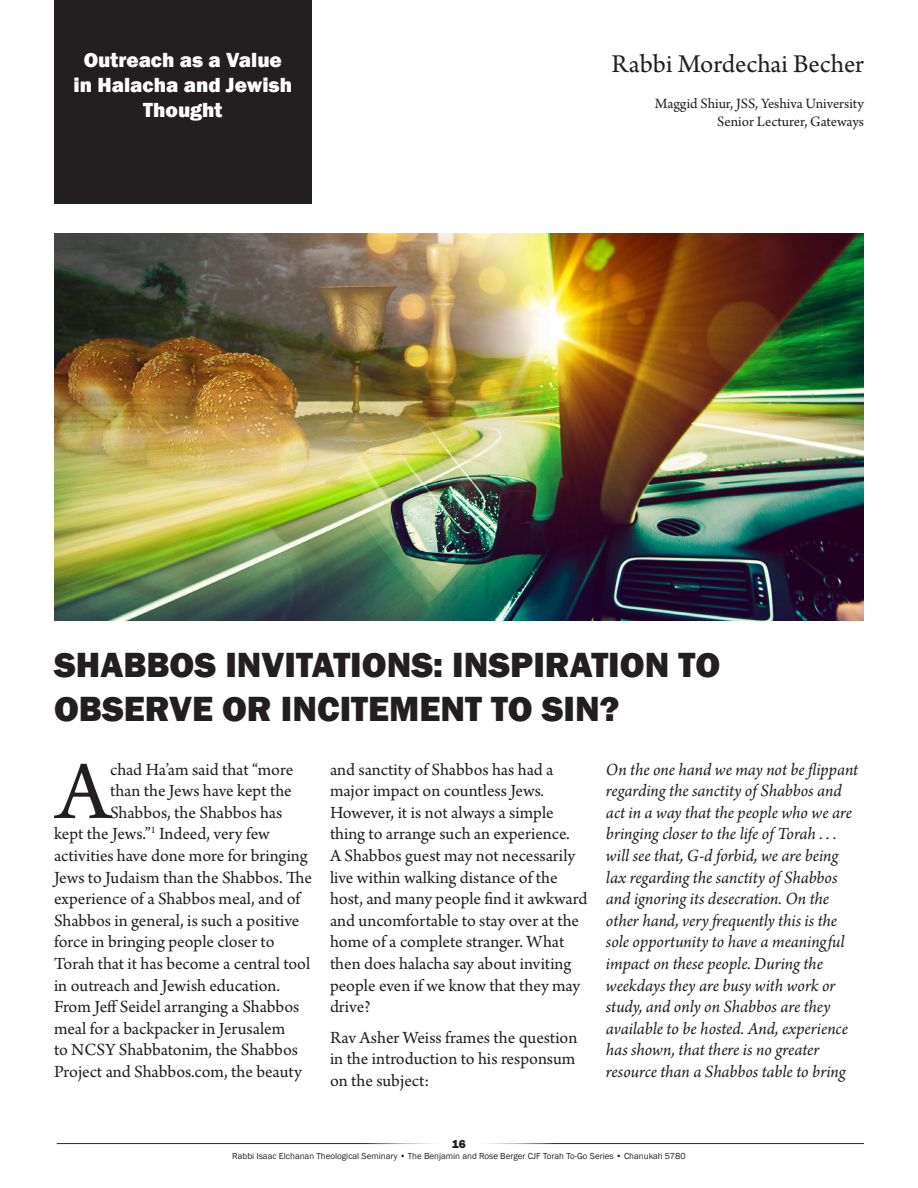
<style>
.page{position:relative;width:918px;height:1188px;background:#fff}
.page>*{position:absolute;margin:0;border:0;box-sizing:border-box;transform-origin:0 0}
.t1{font:87.9px "Arno Pro";color:#231f20}
.t2{font:800 36px/43.2px "Franklin Gothic";color:#231f20}
.t3{font:27px "Arno Pro";color:#231f20}
.t4{font:800 21px/25.2px "Franklin Gothic";color:#fff;text-align:center}
.t5{font:18px/21.6px "Arno Pro";color:#231f20}
.t6{font:italic 18px/21.6px "Arno Pro";letter-spacing:-.005em;color:#231f20}
.t7{font:15px/18px "Arno Pro";color:#231f20;text-align:right}
.t8{font:800 12px "Franklin Gothic";color:#231f20}
.t9{font:9px "Franklin Gothic";color:#231f20}
.s1{font-style:italic}
</style>
<div class="page">
<hr style="left:465px;top:1143px;width:399px;height:1px;background:#231f20">
<hr style="left:57px;top:1143px;width:398px;height:1px;background:#231f20">
<img style="left:54px;top:233px;width:810px;height:388px">
<div style="left:54px;top:0;width:258px;height:203px;background:#231f20"></div>
<p class="t4" style="left:74px;top:47px;width:220px">Outreach as a Value in Halacha and Jewish<br>Thought</p>
<h3 class="t3" style="left:612px;top:49px;width:254px">Rabbi Mordechai Becher</h3>
<p class="t7" style="left:655px;top:96px;width:211px">Maggid Shiur, JSS, Yeshiva University<br>Senior Lecturer, Gateways</p>
<h2 class="t2" style="left:54px;top:644px;width:668px">SHABBOS INVITATIONS: INSPIRATION TO<br>OBSERVE OR INCITEMENT TO SIN?</h2>
<h1 class="t1" style="left:56px;top:741px;width:55px">A</h1>
<p class="t5" style="left:110px;top:759px;width:185px">chad Ha’am said that “more</p>
<p class="t5" style="left:110px;top:781px;width:183px">than the Jews have kept the</p>
<p class="t5" style="left:110px;top:803px;width:174px">Shabbos, the Shabbos has</p>
<p class="t5" style="left:54px;top:824px;width:217px">kept the Jews.”<sup>1</sup> Indeed, very few</p>
<p class="t5" style="left:54px;top:846px;width:255px">activities have done more for bringing</p>
<p class="t5" style="left:54px;top:867px;width:259px">Jews to Judaism than the Shabbos. The</p>
<p class="t5" style="left:54px;top:889px;width:248px">experience of a Shabbos meal, and of</p>
<p class="t5" style="left:54px;top:911px;width:247px">Shabbos in general, is such a positive</p>
<p class="t5" style="left:54px;top:932px;width:222px">force in bringing people closer to</p>
<p class="t5" style="left:54px;top:954px;width:258px">Torah that it has become a central tool</p>
<p class="t5" style="left:54px;top:975px;width:228px">in outreach and Jewish education.</p>
<p class="t5" style="left:54px;top:997px;width:247px">From Jeff Seidel arranging a Shabbos</p>
<p class="t5" style="left:54px;top:1019px;width:233px">meal for a backpacker in Jerusalem</p>
<p class="t5" style="left:54px;top:1040px;width:246px">to NCSY Shabbatonim, the Shabbos</p>
<p class="t5" style="left:54px;top:1062px;width:249px">Project and Shabbos.com, the beauty</p>
<p class="t5" style="left:330px;top:759px;width:259px">and sanctity of Shabbos has had a major impact on countless Jews<span class="s1">.<br></span>However, it is not always a simple thing to arrange such an experience.<br>A Shabbos guest may not necessarily live within walking distance of the host, and many people find it awkward and uncomfortable to stay over at the home of a complete stranger. What then does halacha say about inviting people even if we know that they may drive?</p>
<p class="t5" style="left:330px;top:1028px;width:249px;text-align:justify">Rav Asher Weiss frames the question in the introduction to his responsum on the subject:</p>
<p class="t6" style="left:606px;top:759px;width:254px">On the one hand we may not be flippant regarding the sanctity of Shabbos and act in a way that the people who we are bringing closer to the life of Torah . . . will see that, G-d forbid, we are being lax regarding the sanctity of Shabbos and ignoring its desecration. On the other hand, very frequently this is the sole opportunity to have a meaningful impact on these people. During the weekdays they are busy with work or study, and only on Shabbos are they available to be hosted. And, experience has shown, that there is no greater resource than a Shabbos table to bring</p>
<p class="t8" style="left:452px;top:1137px;width:15px">16</p>
<p class="t9" style="left:232px;top:1151px;width:455px">Rabbi Isaac Elchanan Theological Seminary • The Benjamin and Rose Berger CJF Torah To-Go Series • Chanukah 5780</p>
</div>
